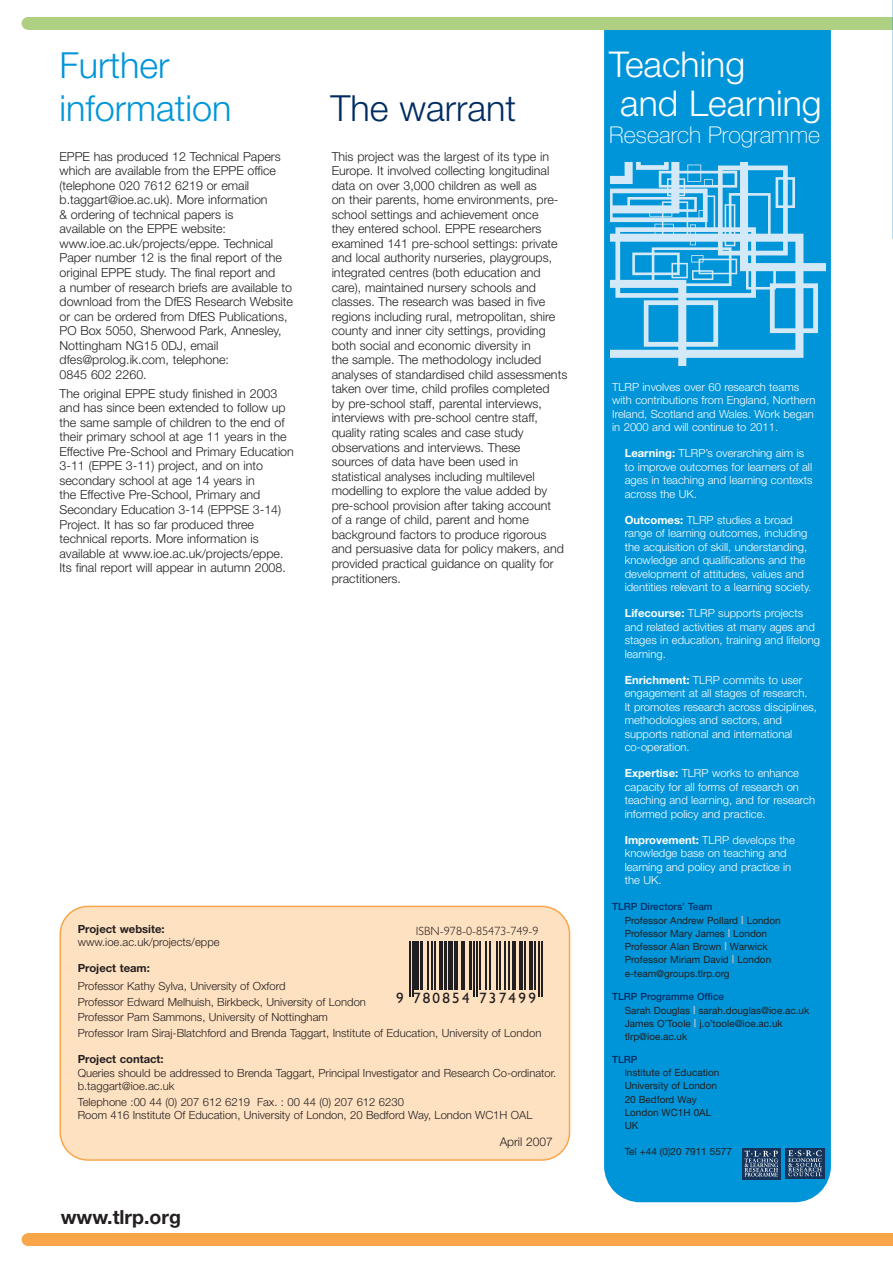
<style>
.page{position:relative;width:893px;height:1263px;background:#fff}
.page>*{position:absolute;margin:0;border:0;box-sizing:border-box;transform-origin:0 0}
.t1{font:300 36px/43.2px "Helvetica Neue";color:#0095d9}
.t2{font:300 36px "Helvetica Neue";color:#002c62}
.t3{font:300 35.55px/39px "Helvetica Neue";color:#fff}
.t4{font:100 23.1px "Helvetica Neue";color:#fff}
.t5{font:700 19.5px "Helvetica Neue";color:#231f20}
.t6{font:15px "Humanist 521 BT";letter-spacing:.15em;color:#231f20}
.t7{font:300 12.45px/14.5px "Helvetica Neue";color:#231f20}
.t8{font:300 12px "Humanist 521 BT";color:#231f20}
.t9{font:300 12px "Helvetica Neue";color:#231f20}
.t10{font:300 11.25px/13.5px "Helvetica Neue";color:#fff}
.t11{font:300 11.25px/15.6px "Helvetica Neue";color:#231f20}
.t12{font:700 11.25px "Helvetica Neue";color:#231f20}
.t13{font:9.9px/13.2px "Helvetica Neue";color:#231f20}
.s1{font-weight:700}
.s2{font-weight:500;color:#002c62}
.s3{font-weight:700;font-size:11.1px;color:#bcbdc0}
.s4{font-weight:300}
</style>
<div class="page">
<div style="left:604px;top:30px;width:227px;height:1172px;background:#0095d9"></div>
<img style="left:610px;top:163px;width:215px;height:203px">
<svg style="left:742px;top:1148px;width:39px;height:31px"></svg>
<svg style="left:744px;top:1150px;width:34px;height:26px"></svg>
<div style="left:785px;top:1148px;width:39px;height:31px;background:#16345a"></div>
<svg style="left:788px;top:1150px;width:34px;height:26px"></svg>
<div style="left:60px;top:906px;width:510px;height:255px;background:#fee1c1"></div>
<div style="left:28px;top:1233px;width:865px;height:13px;background:#f9a64a"></div>
<div style="left:22px;top:1233px;width:12px;height:13px;background:#f9a64a;border-radius:50%"></div>
<div style="left:22px;top:17px;width:12px;height:13px;background:#afcf83;border-radius:50%"></div>
<div style="left:28px;top:17px;width:865px;height:13px;background:#afcf83"></div>
<svg style="left:892px;top:0;width:1px;height:239px"></svg>
<hr style="left:409px;top:941px;width:1px;height:56px;background:#231f20">
<hr style="left:412px;top:941px;width:1px;height:56px;background:#231f20">
<hr style="left:415px;top:941px;width:4px;height:49px;background:#231f20">
<hr style="left:420px;top:941px;width:3px;height:49px;background:#231f20">
<hr style="left:427px;top:941px;width:1px;height:49px;background:#231f20">
<hr style="left:432px;top:941px;width:1px;height:49px;background:#231f20">
<hr style="left:434px;top:941px;width:1px;height:49px;background:#231f20">
<hr style="left:439px;top:941px;width:3px;height:49px;background:#231f20">
<hr style="left:444px;top:941px;width:3px;height:49px;background:#231f20">
<hr style="left:448px;top:941px;width:4px;height:49px;background:#231f20">
<hr style="left:454px;top:941px;width:4px;height:49px;background:#231f20">
<hr style="left:461px;top:941px;width:1px;height:49px;background:#231f20">
<hr style="left:464px;top:941px;width:1px;height:49px;background:#231f20">
<hr style="left:469px;top:941px;width:3px;height:49px;background:#231f20">
<hr style="left:474px;top:941px;width:1px;height:56px;background:#231f20">
<hr style="left:477px;top:941px;width:1px;height:56px;background:#231f20">
<hr style="left:479px;top:941px;width:1px;height:49px;background:#231f20">
<hr style="left:485px;top:941px;width:1px;height:49px;background:#231f20">
<hr style="left:489px;top:941px;width:1px;height:49px;background:#231f20">
<hr style="left:496px;top:941px;width:1px;height:49px;background:#231f20">
<hr style="left:499px;top:941px;width:1px;height:49px;background:#231f20">
<hr style="left:505px;top:941px;width:1px;height:49px;background:#231f20">
<hr style="left:509px;top:941px;width:1px;height:49px;background:#231f20">
<hr style="left:512px;top:941px;width:4px;height:49px;background:#231f20">
<hr style="left:519px;top:941px;width:4px;height:49px;background:#231f20">
<hr style="left:524px;top:941px;width:1px;height:49px;background:#231f20">
<hr style="left:529px;top:941px;width:4px;height:49px;background:#231f20">
<hr style="left:534px;top:941px;width:1px;height:49px;background:#231f20">
<hr style="left:538px;top:941px;width:2px;height:56px;background:#231f20">
<hr style="left:541px;top:941px;width:2px;height:56px;background:#231f20">
<h1 class="t1" style="left:60px;top:47px;width:174px">Further information</h1>
<p class="t7" style="left:60px;top:150px;width:235px">EPPE has produced 12 Technical Papers which are available from the EPPE office (telephone 020 7612 6219 or email b.taggart@ioe.ac.uk). More information<br>&amp; ordering of technical papers is<br>available on the EPPE website: www.ioe.ac.uk/projects/eppe. Technical Paper number 12 is the final report of the original EPPE study. The final report and<br>a number of research briefs are available to download from the DfES Research Website or can be ordered from DfES Publications, PO Box 5050, Sherwood Park, Annesley, Nottingham NG15 0DJ, email dfes@prolog.ik.com, telephone:<br>0845 602 2260.</p>
<p class="t7" style="left:60px;top:387px;width:236px">The original EPPE study finished in 2003 and has since been extended to follow up the same sample of children to the end of their primary school at age 11 years in the Effective Pre-School and Primary Education 3-11 (EPPE 3-11) project, and on into secondary school at age 14 years in<br>the Effective Pre-School, Primary and Secondary Education 3-14 (EPPSE 3-14)<br>Project. It has so far produced three technical reports. More information is available at www.ioe.ac.uk/projects/eppe.<br>Its final report will appear in autumn 2008.</p>
<h1 class="t2" style="left:331px;top:95px;width:187px">The warrant</h1>
<p class="t7" style="left:332px;top:150px;width:237px">This project was the largest of its type in Europe. It involved collecting longitudinal data on over 3,000 children as well as<br>on their parents, home environments, pre&shy;school settings and achievement once<br>they entered school. EPPE researchers examined 141 pre-school settings: private and local authority nurseries, playgroups, integrated centres (both education and care), maintained nursery schools and classes. The research was based in five regions including rural, metropolitan, shire county and inner city settings, providing both social and economic diversity in<br>the sample. The methodology included analyses of standardised child assessments taken over time, child profiles completed<br>by pre-school staff, parental interviews, interviews with pre-school centre staff, quality rating scales and case study observations and interviews. These<br>sources of data have been used in statistical analyses including multilevel modelling to explore the value added by pre-school provision after taking account<br>of a range of child, parent and home background factors to produce rigorous and persuasive data for policy makers, and provided practical guidance on quality for practitioners.</p>
<p class="t12" style="left:78px;top:924px;width:88px">Project website:</p>
<p class="t11" style="left:78px;top:935px;width:143px">www.ioe.ac.uk/projects/eppe</p>
<p class="t12" style="left:78px;top:964px;width:74px">Project team:</p>
<p class="t11" style="left:78px;top:979px;width:465px">Professor Kathy Sylva, University of Oxford<br>Professor Edward Melhuish, Birkbeck, University of London<br>Professor Pam Sammons, University of Nottingham<br>Professor Iram Siraj-Blatchford and Brenda Taggart, Institute of Education, University of London</p>
<p class="t12" style="left:78px;top:1055px;width:87px">Project contact:</p>
<p class="t11" style="left:78px;top:1067px;width:480px;line-height:13.5px">Queries should be addressed to Brenda Taggart, Principal Investigator and Research Co-ordinator. b.taggart@ioe.ac.uk</p>
<p class="t11" style="left:78px;top:1096px;width:456px;line-height:13.5px">Telephone :00 44 (0) 207 612 6219 Fax. : 00 44 (0) 207 612 6230<br>Room 416 Institute Of Education, University of London, 20 Bedford Way, London WC1H OAL</p>
<p class="t9" style="left:500px;top:1137px;width:55px">April 2007</p>
<p class="t8" style="left:416px;top:927px;width:124px">ISBN-978-0-85473-749-9</p>
<p class="t6" style="left:396px;top:992px;width:141px">9 780854 737499</p>
<h3 class="t5" style="left:61px;top:1210px;width:122px">www.tlrp.org</h3>
<h2 class="t3" style="left:620px;top:48px;width:203px;text-indent:-11px">Teaching<br>and Learning</h2>
<h3 class="t4" style="left:609px;top:127px;width:212px">Research Programme</h3>
<p class="t10" style="left:612px;top:381px;width:205px">TLRP involves over 60 research teams with contributions from England, Northern Ireland, Scotland and Wales. Work began in 2000 and will continue to 2011.</p>
<p class="t10" style="left:625px;top:448px;width:189px"><span class="s1">Learning:</span> TLRP’s overarching aim is to improve outcomes for learners of all ages in teaching and learning contexts across the UK.</p>
<p class="t10" style="left:625px;top:514px;width:188px"><span class="s1">Outcomes:</span> TLRP studies a broad range of learning outcomes, including the acquisition of skill, understanding, knowledge and qualifications and the development of attitudes, values and identities relevant to a learning society.</p>
<p class="t10" style="left:625px;top:608px;width:197px"><span class="s1">Lifecourse:</span> TLRP supports projects and related activities at many ages and stages in education, training and lifelong learning.</p>
<p class="t10" style="left:625px;top:674px;width:194px"><span class="s1">Enrichment:</span> TLRP commits to user engagement at all stages of research.<br>It promotes research across disciplines, methodologies and sectors, and supports national and international co-operation.</p>
<p class="t10" style="left:625px;top:768px;width:192px"><span class="s1">Expertise:</span> TLRP works to enhance capacity for all forms of research on teaching and learning, and for research informed policy and practice.</p>
<p class="t10" style="left:625px;top:834px;width:172px"><span class="s1">Improvement:</span> TLRP develops the knowledge base on teaching and learning and policy and practice in the UK.</p>
<p class="t13" style="left:625px;top:901px;width:157px;text-indent:-13px"><span class="s2">TLRP Directors’ Team<br></span>Professor Andrew Pollard <span class="s3">|</span> London<br>Professor Mary James <span class="s3">|</span> London<br>Professor Alan Brown <span class="s3">|</span> Warwick<br>Professor Miriam David <span class="s3">|</span> London e-team@groups.tlrp.org</p>
<p class="t13" style="left:625px;top:991px;width:186px;text-indent:-13px"><span class="s2">TLRP Programme Office<br></span>Sarah Douglas <span class="s3">|</span> sarah.douglas@ioe.ac.uk<br>James O’Toole <span class="s3">|</span> j.o’toole@ioe.ac.uk tlrp@ioe.ac.uk</p>
<p class="t13" style="left:625px;top:1053px;width:96px;text-indent:-13px"><span class="s2">TLRP<br></span><span class="s4">I</span>nstitute of Education<br>University of London<br>20 Bedford Way<br>London WC1H 0AL<br>UK</p>
<p class="t13" style="left:625px;top:1146px;width:109px">Tel +44 (0)20 7911 5577</p>
</div>
